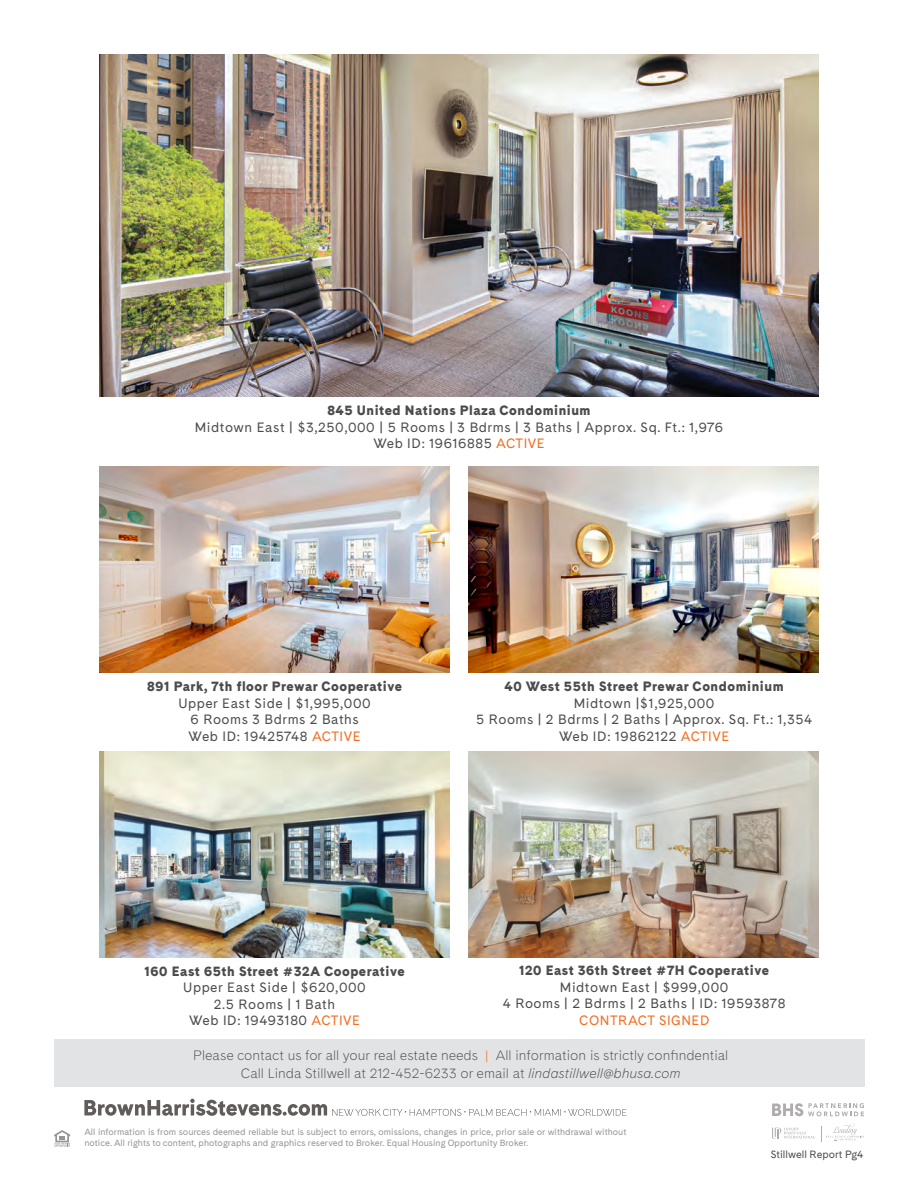
<style>
.page{position:relative;width:918px;height:1188px;background:#fff}
.page>*{position:absolute;margin:0;border:0;box-sizing:border-box;transform-origin:0 0}
.t1{font:13.5px/16.5px "Cadiz";letter-spacing:.04em;color:#4b4c4d;text-align:center}
.t2{font:900 13.5px "Cadiz";letter-spacing:.04em;color:#4b4c4d}
.t3{font:300 13.5px/18px "Cadiz";color:#4b4c4d;text-align:center}
.t4{font:10.5px "Cadiz";color:#4b4c4d}
.t5{font:9px/10.5px "Cadiz";color:#969494}
.s1{color:#f36e21}
.s2{font-style:italic}
</style>
<div class="page">
<svg style="left:84px;top:1099px;width:542px;height:17px"></svg>
<svg style="left:54px;top:1130px;width:16px;height:17px"></svg>
<div style="left:54px;top:1039px;width:811px;height:48px;background:#e2e3e5"></div>
<img style="left:468px;top:467px;width:351px;height:205px">
<img style="left:99px;top:54px;width:720px;height:342px">
<img style="left:99px;top:467px;width:351px;height:205px">
<img style="left:468px;top:752px;width:351px;height:205px">
<img style="left:99px;top:752px;width:351px;height:205px">
<svg style="left:772px;top:1103px;width:92px;height:13px"></svg>
<svg style="left:772px;top:1124px;width:92px;height:17px"></svg>
<p class="t2" style="left:327px;top:402px;width:265px">845 United Nations Plaza Condominium</p>
<p class="t1" style="left:195px;top:420px;width:530px">Midtown East | $3,250,000 | 5 Rooms | 3 Bdrms | 3 Baths | Approx. Sq. Ft.: 1,976</p>
<p class="t1" style="left:373px;top:436px;width:173px">Web ID: 19616885 <span class="s1">ACTIVE</span></p>
<p class="t2" style="left:147px;top:678px;width:256px">891 Park, 7th floor Prewar Cooperative</p>
<p class="t1" style="left:178px;top:696px;width:194px">Upper East Side | $1,995,000</p>
<p class="t1" style="left:191px;top:712px;width:170px">6 Rooms 3 Bdrms 2 Baths</p>
<p class="t1" style="left:189px;top:729px;width:174px">Web ID: 19425748 <span class="s1">ACTIVE</span></p>
<p class="t2" style="left:505px;top:678px;width:281px">40 West 55th Street Prewar Condominium</p>
<p class="t1" style="left:574px;top:696px;width:142px">Midtown |$1,925,000</p>
<p class="t1" style="left:476px;top:712px;width:338px">5 Rooms | 2 Bdrms | 2 Baths | Approx. Sq. Ft.: 1,354</p>
<p class="t1" style="left:559px;top:729px;width:172px">Web ID: 19862122 <span class="s1">ACTIVE</span></p>
<p class="t2" style="left:145px;top:962px;width:262px">160 East 65th Street #32A Cooperative</p>
<p class="t1" style="left:183px;top:980px;width:184px">Upper East Side | $620,000</p>
<p class="t1" style="left:214px;top:997px;width:123px">2.5 Rooms | 1 Bath</p>
<p class="t1" style="left:189px;top:1013px;width:173px">Web ID: 19493180 <span class="s1">ACTIVE</span></p>
<p class="t2" style="left:519px;top:962px;width:252px">120 East 36th Street #7H Cooperative</p>
<p class="t1" style="left:560px;top:980px;width:170px">Midtown East | $999,000</p>
<p class="t1" style="left:503px;top:996px;width:284px">4 Rooms | 2 Bdrms | 2 Baths | ID: 19593878<br><span class="s1">CONTRACT SIGNED</span></p>
<p class="t3" style="left:193px;top:1047px;width:537px">Please contact us for all your real estate needs <span class="s1">|</span> All information is strictly confindential<br>Call Linda Stillwell at 212-452-6233 or email at <span class="s2">lindastillwell@bhusa.com</span></p>
<p class="t5" style="left:84px;top:1127px;width:544px">All information is from sources deemed reliable but is subject to errors, omissions, changes in price, prior sale or withdrawal without notice. All rights to content, photographs and graphics reserved to Broker. Equal Housing Opportunity Broker.</p>
<p class="t4" style="left:771px;top:1148px;width:94px">Stillwell Report Pg4</p>
</div>
